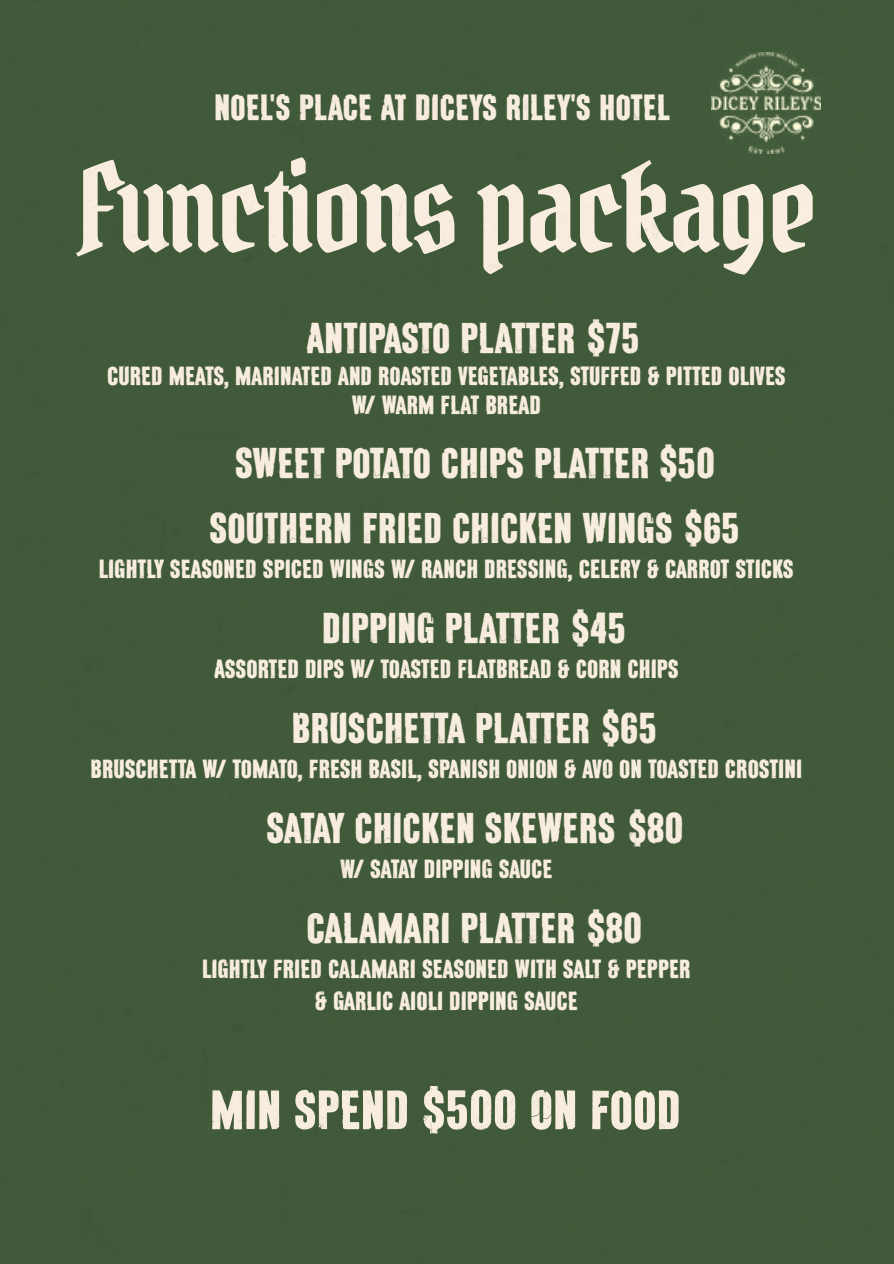
<style>
.page{position:relative;width:894px;height:1264px;background:#fff}
.page>*{position:absolute;margin:0;border:0;box-sizing:border-box;transform-origin:0 0}
.t1{font:120.75px "Pirata One";letter-spacing:-.02em;color:#fff4e5}
.t2{font:51px "Mr Black W00";color:#fff4e5}
.t3{font:39.9px/64.5px "Mr Black W00";color:#fff4e5;text-align:center}
.t4{font:33.75px "Mr Black W00";color:#fff4e5}
.t5{font:24.45px/29.2px "Mr Black W00";color:#fff4e5;text-align:center}
</style>
<div class="page">
<div style="left:0;top:0;width:893px;height:1263px;background:#415a39"></div>
<img style="left:711px;top:53px;width:108px;height:101px">
<h3 class="t4" style="left:215px;top:85px;width:457px">NOEL'S PLACE AT DICEYS RILEY'S HOTEL</h3>
<h1 class="t1" style="left:77px;top:131px;width:742px">Functions package</h1>
<h3 class="t3" style="left:307px;top:307px;width:334px">ANTIPASTO PLATTER $75</h3>
<p class="t5" style="left:108px;top:362px;width:679px">CURED MEATS, MARINATED AND ROASTED VEGETABLES, STUFFED &amp; PITTED OLIVES<br>W/ WARM FLAT BREAD</p>
<h3 class="t3" style="left:210px;top:432px;width:532px">SWEET POTATO CHIPS PLATTER $50<br>SOUTHERN FRIED CHICKEN WINGS $65</h3>
<p class="t5" style="left:99px;top:555px;width:696px">LIGHTLY SEASONED SPICED WINGS W/ RANCH DRESSING, CELERY &amp; CARROT STICKS</p>
<h3 class="t3" style="left:323px;top:597px;width:305px">DIPPING PLATTER $45</h3>
<p class="t5" style="left:215px;top:655px;width:466px">ASSORTED DIPS W/ TOASTED FLATBREAD &amp; CORN CHIPS</p>
<h3 class="t3" style="left:293px;top:697px;width:366px">BRUSCHETTA PLATTER $65</h3>
<p class="t5" style="left:91px;top:755px;width:713px">BRUSCHETTA W/ TOMATO, FRESH BASIL, SPANISH ONION &amp; AVO ON TOASTED CROSTINI</p>
<h3 class="t3" style="left:267px;top:796px;width:418px">SATAY CHICKEN SKEWERS $80</h3>
<p class="t5" style="left:340px;top:855px;width:214px">W/ SATAY DIPPING SAUCE</p>
<h3 class="t3" style="left:307px;top:896px;width:337px">CALAMARI PLATTER $80</h3>
<p class="t5" style="left:203px;top:953px;width:490px;line-height:32.2px">LIGHTLY FRIED CALAMARI SEASONED WITH SALT &amp; PEPPER &amp; GARLIC AIOLI DIPPING SAUCE</p>
<h2 class="t2" style="left:212px;top:1077px;width:471px">MIN SPEND $500 ON FOOD</h2>
</div>
